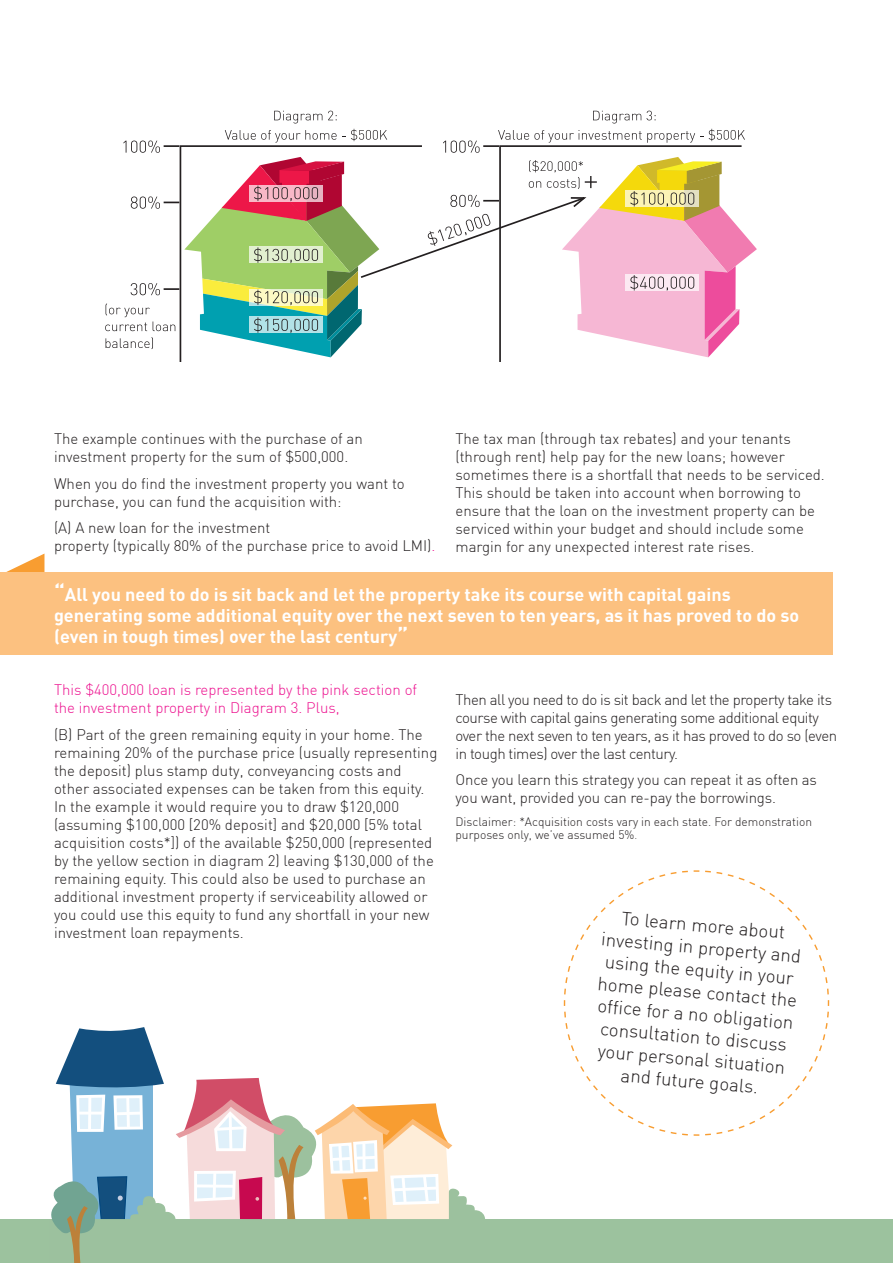
<style>
.page{position:relative;width:893px;height:1263px;background:#fff}
.page>*{position:absolute;margin:0;border:0;box-sizing:border-box;transform-origin:0 0}
.t1{font:300 18.6px/22.4px "DIN";color:#231f20;text-align:center}
.t2{font:700 18px/21px "DIN";color:#fff}
.t3{font:300 15px/18px "DIN";color:#231f20}
.t4{font:300 15px/18px "DIN";letter-spacing:-.03em;color:#231f20}
.t5{font:300 15px/18px "DIN";color:#ed118f}
.t6{font:300 12px/13.5px "DIN";color:#231f20}
.s1{color:#ed118f}
.s2{font-size:22.5px}
.s3{font-size:10.5px}
</style>
<div class="page">
<svg style="left:274px;top:111px;width:48px;height:12px"></svg>
<svg style="left:328px;top:111px;width:9px;height:9px"></svg>
<svg style="left:593px;top:111px;width:48px;height:12px"></svg>
<svg style="left:647px;top:111px;width:9px;height:9px"></svg>
<svg style="left:105px;top:129px;width:652px;height:228px"></svg>
<svg style="left:0;top:554px;width:44px;height:19px"></svg>
<div style="left:0;top:573px;width:833px;height:82px;background:#fcc180"></div>
<div style="left:0;top:1220px;width:893px;height:43px;background:#9cc29e"></div>
<svg style="left:43px;top:1027px;width:446px;height:236px"></svg>
<svg style="left:563px;top:870px;width:267px;height:266px"></svg>
<p class="t3" style="left:54px;top:430px;width:310px">The example continues with the purchase of an investment property for the sum of $500,000.</p>
<p class="t3" style="left:54px;top:474px;width:352px">When you do find the investment property you want to purchase, you can fund the acquisition with:</p>
<p class="t3" style="left:54px;top:519px;width:383px">(A) A new loan for the investment<br>property (typically 80% of the purchase price to avoid LMI)<span class="s1">.</span></p>
<p class="t3" style="left:455px;top:430px;width:371px">The tax man (through tax rebates) and your tenants (through rent) help pay for the new loans; however sometimes there is a shortfall that needs to be serviced.<br>This should be taken into account when borrowing to ensure that the loan on the investment property can be serviced within your budget and should include some margin for any unexpected interest rate rises.</p>
<p class="t2" style="left:54px;top:584px;width:747px"><span class="s2">“</span>All you need to do is sit back and let the property take its course with capital gains generating some additional equity over the next seven to ten years, as it has proved to do so (even in tough times) over the last century<span class="s2">”</span></p>
<p class="t5" style="left:54px;top:681px;width:365px">This $400,000 loan is represented by the pink section of the investment property in Diagram 3. Plus,</p>
<p class="t3" style="left:54px;top:725px;width:385px">(B) Part of the green remaining equity in your home. The remaining 20% of the purchase price (usually representing the deposit) plus stamp duty, conveyancing costs and other associated expenses can be taken from this equity.<br>In the example it would require you to draw $120,000 (assuming $100,000 [20% deposit] and $20,000 [5% total acquisition costs*]) of the available $250,000 (represented by the yellow section in diagram 2) leaving $130,000 of the remaining equity. This could also be used to purchase an additional investment property if serviceability allowed or you could use this equity to fund any shortfall in your new investment loan repayments.</p>
<p class="t4" style="left:455px;top:690px;width:383px">Then all you need to do is sit back and let the property take its course with capital gains generating some additional equity over the next seven to ten years, as it has proved to do so (even in tough times) over the last century.</p>
<p class="t3" style="left:455px;top:771px;width:363px">Once you learn this strategy you can repeat it as often as you want, provided you can re-pay the borrowings.</p>
<p class="t6" style="left:455px;top:814px;width:358px">Disclaimer: *Acquisition costs vary in each state. For demonstration purposes only, we’ve assumed 5%<span class="s3">.</span></p>
<p class="t1" style="left:604px;top:905px;width:202px;rotate:5deg">To learn more about investing in property and using the equity in your home please contact the office for a no obligation consultation to discuss your personal situation and future goals.</p>
</div>
